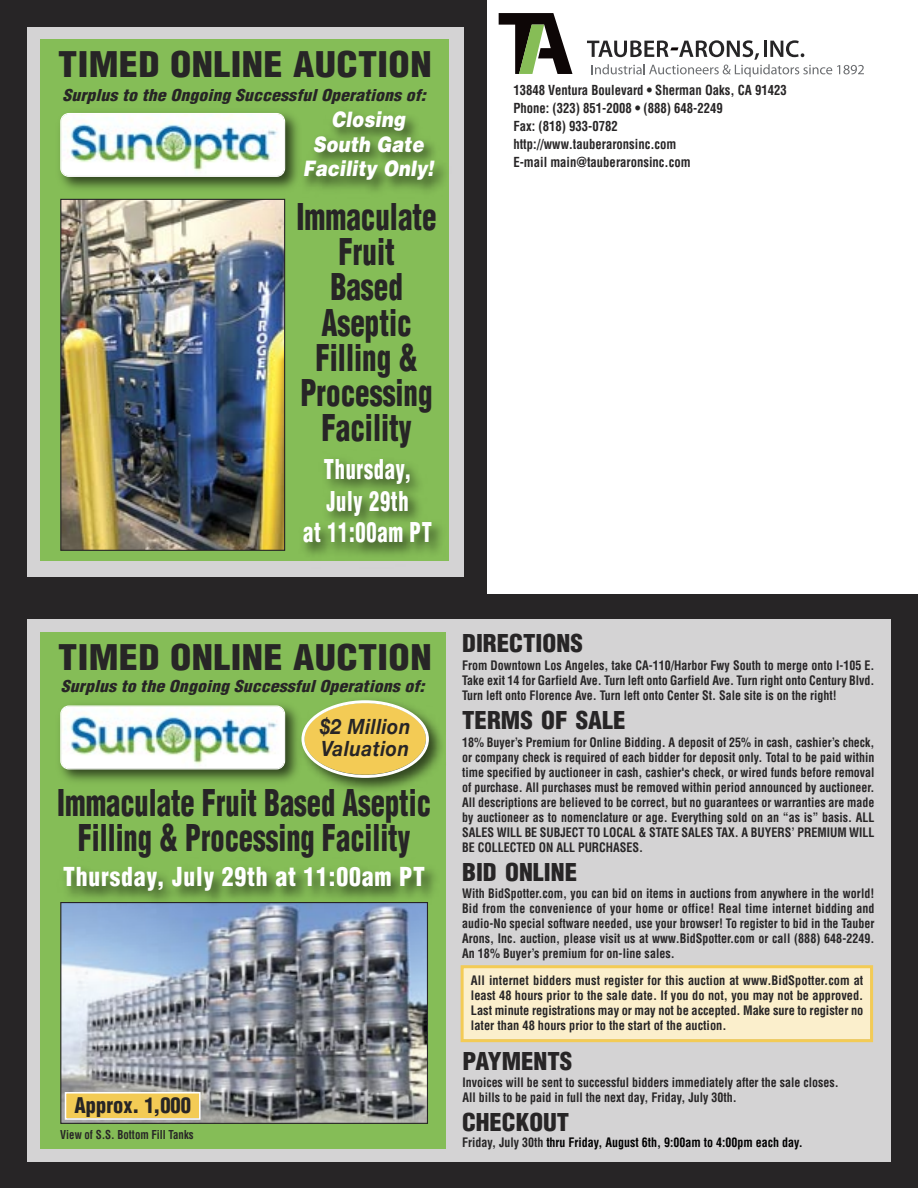
<style>
.page{position:relative;width:918px;height:1188px;background:#fff}
.page>*{position:absolute;margin:0;border:0;box-sizing:border-box;transform-origin:0 0}
.t1{font:900 condensed 36px/35.1px "Helvetica";color:#272526;text-align:center;scale:.81 1}
.t2{font:900 condensed 36px/35.1px "Helvetica";color:#272526;text-align:center;scale:.79 1}
.t3{font:900 condensed 34.5px "Helvetica";letter-spacing:.01em;color:#272526;scale:1.11 1}
.t4{font:900 condensed 26.7px/31.3px "Helvetica";letter-spacing:.035em;color:#fff;scale:.77 1}
.t5{font:900 condensed 25.5px "Helvetica";letter-spacing:.035em;color:#fff;scale:.93 1}
.t6{font:900 condensed 24px "Helvetica";color:#272526;scale:1.04 1}
.t7{font:900 condensed 24px "Helvetica";color:#272526}
.t8{font:italic 900 21.3px "Helvetica";color:#fff;scale:.84 1}
.t9{font:900 condensed 21.15px "Helvetica";color:#272526}
.t10{font:italic 700 21px/22.6px "Helvetica Neue";letter-spacing:.03em;color:#272526;scale:.9 1}
.t11{font:italic 900 condensed 15.9px "Helvetica";color:#272526;scale:1.12 1}
.t12{font:700 condensed 13.5px "Helvetica";color:#272526;scale:.94 1}
.t13{font:700 condensed 12.75px/15px "Helvetica";color:#272526;text-align:justify;scale:.94 1}
.t14{font:700 condensed 12.75px/15px "Helvetica";color:#272526;text-align:justify}
.t15{font:700 condensed 12.75px "Helvetica";color:#000;scale:.94 1}
.t16{font:700 condensed 12px "Helvetica";color:#272526;scale:.9 1}
.s1{color:#272526}
</style>
<div class="page">
<div style="left:0;top:594px;width:918px;height:594px;background:#272526"></div>
<div style="left:27px;top:619px;width:864px;height:543px;background:#d4d3d4"></div>
<div style="left:41px;top:632px;width:830px;height:517px;background:#85bd57"></div>
<div style="left:0;top:0;width:486px;height:602px;background:#272526"></div>
<div style="left:27px;top:27px;width:437px;height:550px;background:#d4d3d4"></div>
<div style="left:41px;top:40px;width:408px;height:521px;background:#85bd57"></div>
<img style="left:62px;top:201px;width:221px;height:348px">
<div style="left:60px;top:199px;width:225px;height:352px;border:1px solid #272526"></div>
<div style="left:446px;top:625px;width:435px;height:530px;background:#d4d3d4"></div>
<svg style="left:499px;top:13px;width:74px;height:61px"></svg>
<svg style="left:587px;top:40px;width:277px;height:37px"></svg>
<img style="left:61px;top:113px;width:226px;height:77px">
<img style="left:60px;top:113px;width:225px;height:64px">
<img style="left:62px;top:917px;width:364px;height:205px">
<img style="left:60px;top:869px;width:375px;height:48px">
<img style="left:61px;top:704px;width:234px;height:78px">
<img style="left:60px;top:705px;width:225px;height:64px">
<div style="left:464px;top:968px;width:406px;height:71px;background:#fbefcc"></div>
<div style="left:461px;top:965px;width:412px;height:77px;border:3px solid #f3cb55"></div>
<div style="left:66px;top:1094px;width:133px;height:24px;background:#f3cb55"></div>
<div style="left:65px;top:1092px;width:136px;height:28px;border:2px solid #fff"></div>
<img style="left:295px;top:713px;width:147px;height:78px">
<svg style="left:301px;top:700px;width:128px;height:78px;background:#d6c562"></svg>
<img style="left:287px;top:113px;width:158px;height:78px">
<p class="t3" style="left:58px;top:51px;width:338px">TIMED ONLINE AUCTION</p>
<p class="t11" style="left:62px;top:89px;width:329px">Surplus to the Ongoing Successful Operations of:</p>
<p class="t8" style="left:331px;top:112px;width:93px">Closing</p>
<p class="t8" style="left:313px;top:136px;width:137px">South Gate</p>
<p class="t8" style="left:303px;top:160px;width:160px">Facility Only!</p>
<p class="t1" style="left:296px;top:203px;width:175px">Immaculate<br>Fruit</p>
<p class="t1" style="left:301px;top:273px;width:165px">Based<br>Aseptic<br>Filling &amp;<br>Processing<br>Facility</p>
<p class="t4" style="left:324px;top:456px;width:115px">Thursday,<br>July 29th</p>
<p class="t4" style="left:303px;top:519px;width:169px">at 11:00am PT</p>
<p class="t12" style="left:513px;top:85px;width:292px">13848 Ventura Boulevard • Sherman Oaks, CA 91423</p>
<p class="t12" style="left:513px;top:103px;width:224px">Phone: (323) 851-2008 • (888) 648-2249</p>
<p class="t12" style="left:513px;top:121px;width:112px">Fax: (818) 933-0782</p>
<p class="t12" style="left:513px;top:139px;width:175px">http://www.tauberaronsinc.com</p>
<p class="t12" style="left:513px;top:157px;width:190px">E-mail main@tauberaronsinc.com</p>
<p class="t3" style="left:58px;top:644px;width:338px">TIMED ONLINE AUCTION</p>
<p class="t11" style="left:61px;top:680px;width:329px">Surplus to the Ongoing Successful Operations of:</p>
<p class="t10" style="left:320px;top:714px;width:102px">$2 Million<br>Valuation</p>
<p class="t2" style="left:57px;top:788px;width:474px">Immaculate Fruit Based Aseptic<br>Filling &amp; Processing Facility</p>
<p class="t5" style="left:63px;top:867px;width:391px">Thursday, July 29th at 11:00am PT</p>
<p class="t9" style="left:75px;top:1097px;width:118px">Approx. 1,000</p>
<p class="t16" style="left:60px;top:1130px;width:150px">View of S.S. Bottom Fill Tanks</p>
<p class="t6" style="left:462px;top:634px;width:118px">DIRECTIONS</p>
<p class="t13" style="left:462px;top:658px;width:440px">From Downtown Los Angeles, take CA-110/Harbor Fwy South to merge onto I-105 E.<br>Take exit 14 for Garfield Ave. Turn left onto Garfield Ave. Turn right onto Century Blvd.<br>Turn left onto Florence Ave. Turn left onto Center St. Sale site is on the right!</p>
<p class="t6" style="left:462px;top:711px;width:159px">TERMS OF SALE</p>
<p class="t13" style="left:462px;top:736px;width:440px">18% Buyer’s Premium for Online Bidding. A deposit of 25% in cash, cashier’s check, or company check is required of each bidder for deposit only. Total to be paid within time specified by auctioneer in cash, cashier's check, or wired funds before removal of purchase. All purchases must be removed within period announced by auctioneer.<br>All descriptions are believed to be correct, but no guarantees or warranties are made by auctioneer as to nomenclature or age. Everything sold on an “as is” basis. ALL SALES WILL BE SUBJECT TO LOCAL &amp; STATE SALES TAX. A BUYERS’ PREMIUM WILL BE COLLECTED ON ALL PURCHASES.</p>
<p class="t6" style="left:462px;top:863px;width:112px">BID ONLINE</p>
<p class="t13" style="left:462px;top:887px;width:440px">With BidSpotter.com, you can bid on items in auctions from anywhere in the world!<br>Bid from the convenience of your home or office! Real time internet bidding and audio-No special software needed, use your browser! To register to bid in the Tauber Arons, Inc. auction, please visit us at www.BidSpotter.com or call (888) 648-2249.<br>An 18% Buyer’s premium for on-line sales.</p>
<p class="t14" style="left:471px;top:974px;width:394px">All internet bidders must register for this auction at www.BidSpotter.com at least 48 hours prior to the sale date. If you do not, you may not be approved.<br>Last minute registrations may or may not be accepted. Make sure to register no later than 48 hours prior to the start of the auction.</p>
<p class="t6" style="left:462px;top:1052px;width:107px">PAYMENTS</p>
<p class="t13" style="left:462px;top:1076px;width:402px">Invoices will be sent to successful bidders immediately after the sale closes.</p>
<p class="t13" style="left:462px;top:1091px;width:293px">All bills to be paid in full the next day, Friday, July 30th.</p>
<p class="t7" style="left:462px;top:1113px;width:109px">CHECKOUT</p>
<p class="t15" style="left:462px;top:1138px;width:364px"><span class="s1">Friday, July 30th</span> thru Friday, August 6th, 9:00am to 4:00pm each day.</p>
</div>
